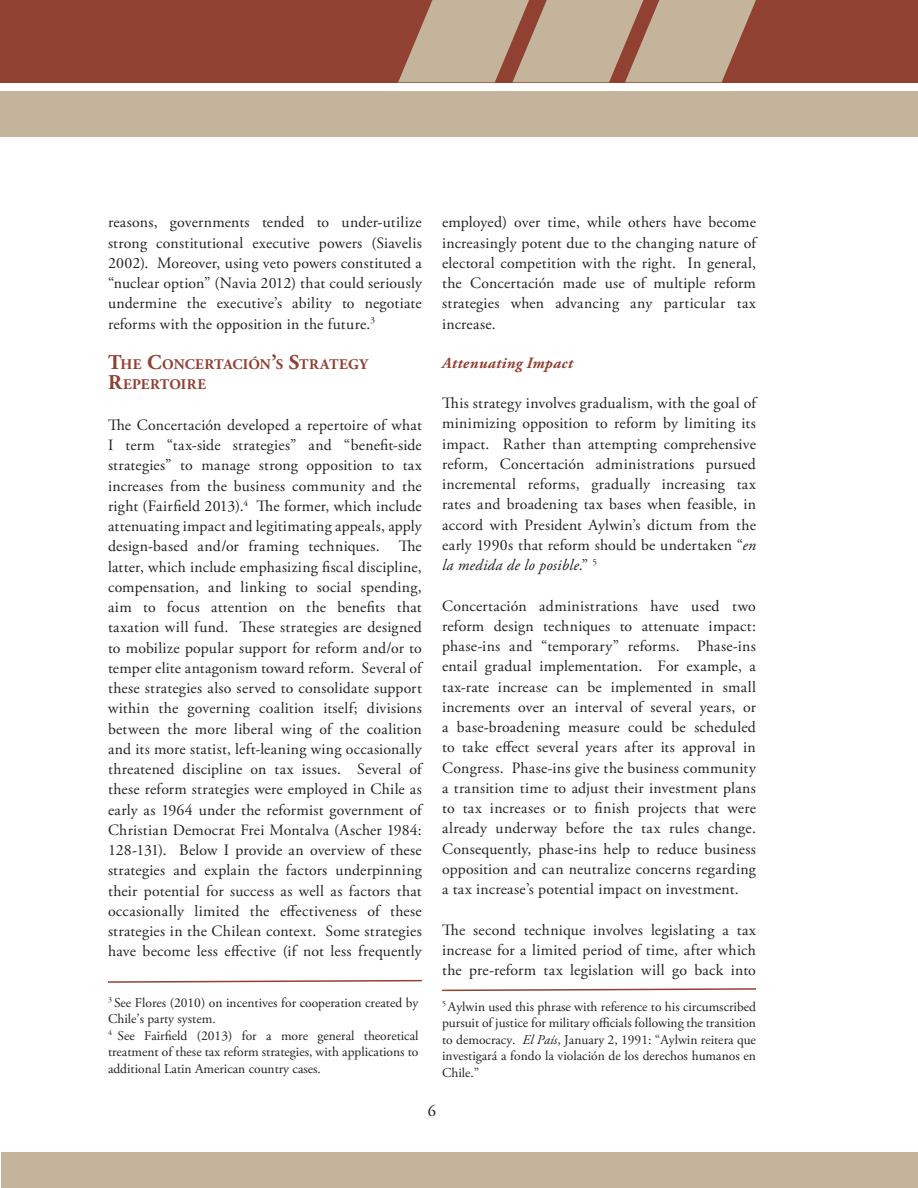
<style>
.page{position:relative;width:918px;height:1188px;background:#fff}
.page>*{position:absolute;margin:0;border:0;box-sizing:border-box;transform-origin:0 0}
.t1{font:16.5px "Adobe Garamond Pro";color:#231f20}
.text_English_no_inde{font:15.75px/20.2px "Adobe Garamond Pro";letter-spacing:.015em;color:#231f20;text-align:justify}
.subhead_B{font:italic 700 15.75px "Adobe Garamond Pro";letter-spacing:.025em;color:#914132}
.text_English_no_inde-2{font:700 14.7px/20.2px "Adobe Garamond Pro";letter-spacing:.01em;color:#914132}
.text_English{font:13.5px/16.5px "Adobe Garamond Pro";color:#231f20;text-align:justify}
.s1{font-size:21px}
.s2{font-style:italic}
</style>
<div class="page">
<div style="left:0;top:0;width:918px;height:82px;background:#914132"></div>
<div style="left:0;top:92px;width:918px;height:45px;background:#c3b49b"></div>
<svg style="left:398px;top:0;width:358px;height:82px"></svg>
<div style="left:1px;top:1153px;width:917px;height:35px;background:#c3b49b"></div>
<svg style="left:108px;top:979px;width:314px;height:4px"></svg>
<svg style="left:442px;top:988px;width:314px;height:4px"></svg>
<p class="text_English_no_inde" style="left:108px;top:213px;width:315px">reasons, governments tended to under-utilize strong constitutional executive powers (Siavelis 2002). Moreover, using veto powers constituted a “nuclear option” (Navia 2012) that could seriously undermine the executive’s ability to negotiate reforms with the opposition in the future.<sup>3</sup></p>
<p class="text_English_no_inde-2" style="left:108px;top:355px;width:261px"><span class="s1">T</span>HE <span class="s1">C</span>ONCERTACIÓN<span class="s1">’</span>S <span class="s1">S</span>TRATEGY<br><span class="s1">R</span>EPERTOIRE</p>
<p class="text_English_no_inde" style="left:108px;top:415px;width:315px">The Concertación developed a repertoire of what I term “tax-side strategies” and “benefit-side strategies” to manage strong opposition to tax increases from the business community and the right (Fairfield 2013).<sup>4</sup> The former, which include attenuating impact and legitimating appeals, apply design-based and/or framing techniques. The latter, which include emphasizing fiscal discipline, compensation, and linking to social spending, aim to focus attention on the benefits that taxation will fund. These strategies are designed to mobilize popular support for reform and/or to temper elite antagonism toward reform. Several of these strategies also served to consolidate support within the governing coalition itself; divisions between the more liberal wing of the coalition and its more statist, left-leaning wing occasionally threatened discipline on tax issues. Several of these reform strategies were employed in Chile as early as 1964 under the reformist government of Christian Democrat Frei Montalva (Ascher 1984:<br>128-131). Below I provide an overview of these strategies and explain the factors underpinning their potential for success as well as factors that occasionally limited the effectiveness of these strategies in the Chilean context. Some strategies have become less effective (if not less frequently</p>
<p class="text_English" style="left:108px;top:995px;width:312px"><sup>3</sup> See Flores (2010) on incentives for cooperation created by<br>Chile’s party system.</p>
<p class="text_English" style="left:108px;top:1028px;width:312px"><sup>4</sup> See Fairfield (2013) for a more general theoretical treatment of these tax reform strategies, with applications to additional Latin American country cases.</p>
<p class="text_English_no_inde" style="left:442px;top:213px;width:315px">employed) over time, while others have become increasingly potent due to the changing nature of electoral competition with the right. In general, the Concertación made use of multiple reform strategies when advancing any particular tax increase.</p>
<p class="subhead_B" style="left:442px;top:354px;width:132px">Attenuating Impact</p>
<p class="text_English_no_inde" style="left:442px;top:394px;width:315px">This strategy involves gradualism, with the goal of minimizing opposition to reform by limiting its impact. Rather than attempting comprehensive reform, Concertación administrations pursued incremental reforms, gradually increasing tax rates and broadening tax bases when feasible, in accord with President Aylwin’s dictum from the early 1990s that reform should be undertaken “<span class="s2">en la medida de lo posible</span>.” <sup>5</sup></p>
<p class="text_English_no_inde" style="left:442px;top:596px;width:315px">Concertación administrations have used two reform design techniques to attenuate impact: phase-ins and “temporary” reforms. Phase-ins entail gradual implementation. For example, a tax-rate increase can be implemented in small increments over an interval of several years, or a base-broadening measure could be scheduled to take effect several years after its approval in Congress. Phase-ins give the business community a transition time to adjust their investment plans to tax increases or to finish projects that were already underway before the tax rules change.<br>Consequently, phase-ins help to reduce business opposition and can neutralize concerns regarding a tax increase’s potential impact on investment.</p>
<p class="text_English_no_inde" style="left:442px;top:920px;width:315px">The second technique involves legislating a tax increase for a limited period of time, after which the pre-reform tax legislation will go back into</p>
<p class="text_English" style="left:442px;top:999px;width:315px"><sup>5</sup> Aylwin used this phrase with reference to his circumscribed pursuit of justice for military officials following the transition to democracy. <span class="s2">El País</span>, January 2, 1991: “Aylwin reitera que investigará a fondo la violación de los derechos humanos en Chile.”</p>
<p class="t1" style="left:428px;top:1101px;width:10px">6</p>
</div>
